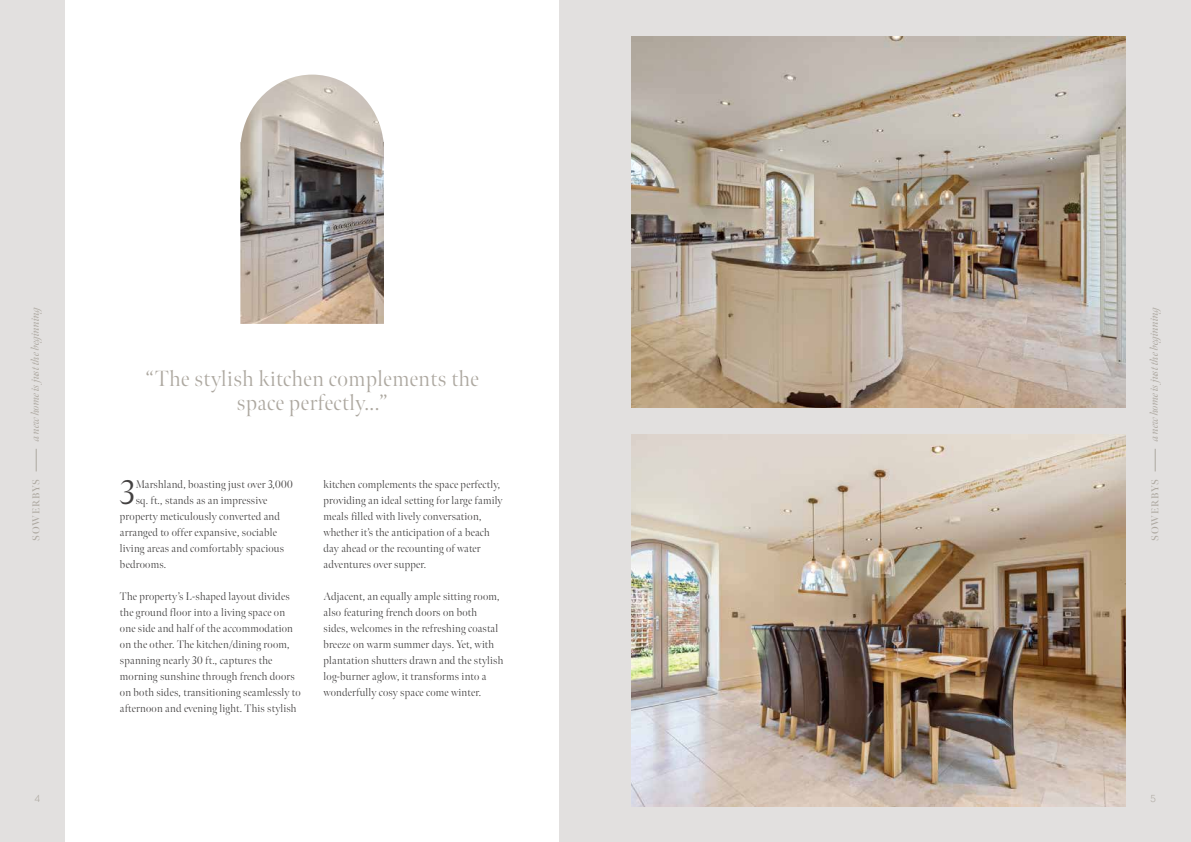
<style>
.page{position:relative;width:1191px;height:842px;background:#fff}
.page>*{position:absolute;margin:0;border:0;box-sizing:border-box;transform-origin:0 0}
.t1{font:300 34px "Meno Banner";color:#434141}
.t2{font:300 22px/24px "Meno Banner";letter-spacing:.025em;color:#ada8a0;text-align:center}
.t3{font:300 11px/16px "Meno Banner";letter-spacing:.02em;color:#434141}
.t4{font:italic 11px "Meno Banner";letter-spacing:-.01em;color:#ada8a0}
.t5{font:600 10px "Meno Banner";letter-spacing:.08em;color:#ada8a0}
.t6{font:300 10px "Quasimoda";color:#ada8a0}
</style>
<div class="page">
<div style="left:0;top:0;width:595px;height:842px;background:#e2e0df"></div>
<div style="left:595px;top:0;width:596px;height:842px;background:#e2e0df"></div>
<svg style="left:36px;top:449px;width:1px;height:22px"></svg>
<svg style="left:1155px;top:449px;width:1px;height:22px"></svg>
<div style="left:65px;top:0;width:494px;height:842px;background:#fff"></div>
<img style="left:240px;top:75px;width:144px;height:249px">
<img style="left:631px;top:434px;width:494px;height:372px">
<img style="left:631px;top:36px;width:494px;height:371px">
<p class="t4" style="left:29px;top:441px;width:138px;rotate:-90deg">a new home is just the beginning</p>
<p class="t4" style="left:1147px;top:441px;width:138px;rotate:-90deg">a new home is just the beginning</p>
<h1 class="t1" style="left:120px;top:472px;width:16px">3</h1>
<p class="t3" style="left:136px;top:477px;width:159px">Marshland, boasting just over 3,000</p>
<h2 class="t2" style="left:145px;top:367px;width:335px">“The stylish kitchen complements the space perfectly...”</h2>
<p class="t5" style="left:30px;top:541px;width:63px;rotate:-90deg">SOWERBYS</p>
<p class="t5" style="left:1149px;top:541px;width:63px;rotate:-90deg">SOWERBYS</p>
<p class="t3" style="left:323px;top:477px;width:181px">kitchen complements the space perfectly, providing an ideal setting for large family meals filled with lively conversation, whether it’s the anticipation of a beach day ahead or the recounting of water adventures over supper.</p>
<p class="t3" style="left:323px;top:589px;width:181px">Adjacent, an equally ample sitting room, also featuring french doors on both sides, welcomes in the refreshing coastal breeze on warm summer days. Yet, with plantation shutters drawn and the stylish log-burner aglow, it transforms into a wonderfully cosy space come winter.</p>
<p class="t3" style="left:136px;top:493px;width:133px">sq. ft., stands as an impressive</p>
<p class="t3" style="left:120px;top:509px;width:162px">property meticulously converted and</p>
<p class="t3" style="left:120px;top:525px;width:158px">arranged to offer expansive, sociable</p>
<p class="t3" style="left:120px;top:541px;width:166px">living areas and comfortably spacious</p>
<p class="t3" style="left:120px;top:557px;width:48px">bedrooms.</p>
<p class="t3" style="left:120px;top:589px;width:182px">The property’s L-shaped layout divides the ground floor into a living space on one side and half of the accommodation on the other. The kitchen/dining room, spanning nearly 30 ft., captures the morning sunshine through french doors on both sides, transitioning seamlessly to afternoon and evening light. This stylish</p>
<p class="t6" style="left:35px;top:791px;width:7px">4</p>
<p class="t6" style="left:1150px;top:791px;width:7px">5</p>
</div>
